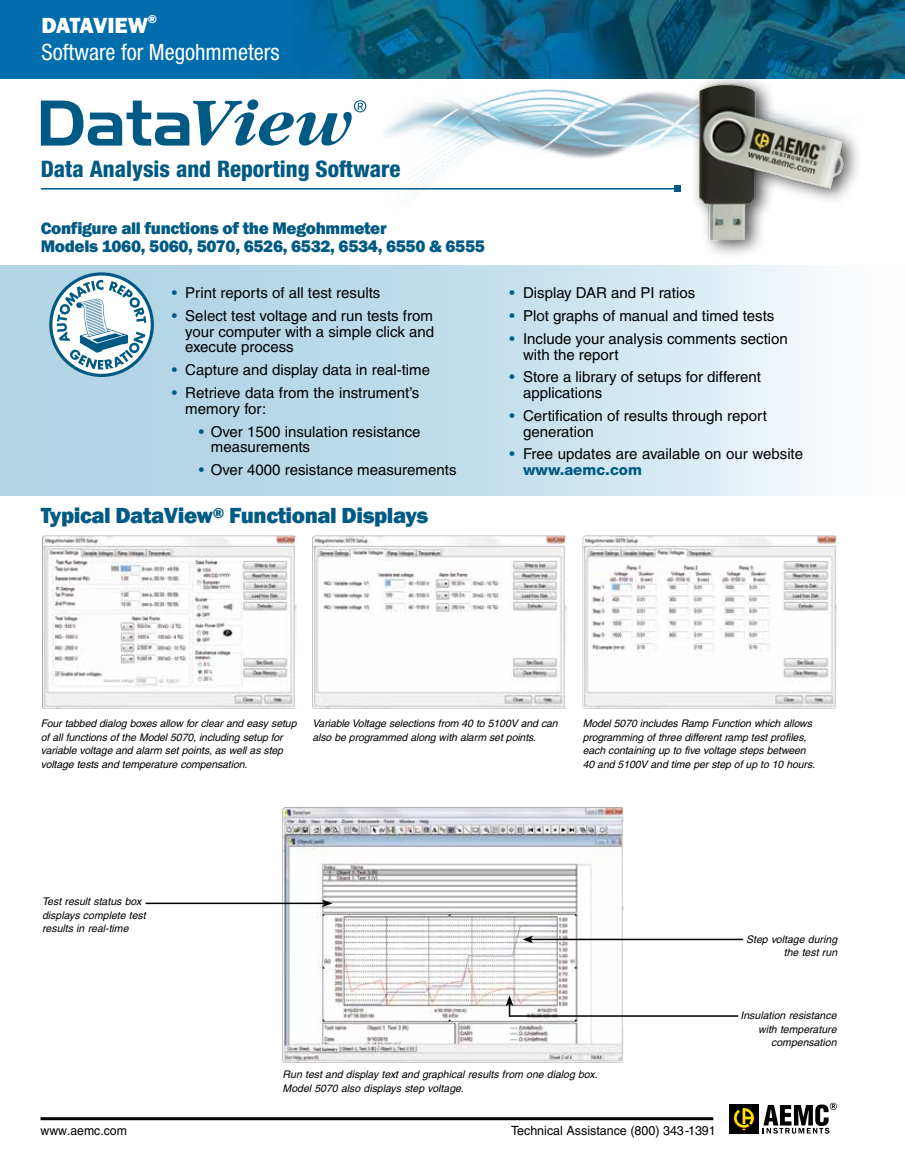
<style>
.page{position:relative;width:905px;height:1175px;background:#fff}
.page>*{position:absolute;margin:0;border:0;box-sizing:border-box;transform-origin:0 0}
.t1{font:800 condensed 22.8px "Helvetica Neue";color:#005a84}
.t2{font:800 22.5px "Franklin Gothic";letter-spacing:-.02em;color:#005a84}
.t3{font:condensed 22.5px "Helvetica Neue";color:#fff}
.t4{font:800 22.5px "Franklin Gothic";letter-spacing:-.02em;color:#fff}
.t5{font:800 17.25px/18px "Franklin Gothic";letter-spacing:-.02em;color:#005a84}
.t6{font:15px/15.8px "Helvetica";color:#000}
.t7{font:800 15px "Helvetica Neue";color:#005a84}
.t8{font:12.75px "Helvetica";color:#000}
.t9{font:italic 10.5px/13.5px "Helvetica";letter-spacing:-.01em;color:#000}
.s1{color:#005a84}
</style>
<div class="page">
<svg style="left:762px;top:1102px;width:74px;height:31px"></svg>
<div style="left:729px;top:1104px;width:29px;height:29px;background:#000"></div>
<svg style="left:734px;top:1108px;width:20px;height:22px"></svg>
<hr style="left:40px;top:1117px;width:673px;height:3px;background:#000">
<img style="left:0;top:0;width:904px;height:78px">
<img style="left:382px;top:75px;width:519px;height:123px">
<img style="left:582px;top:535px;width:255px;height:174px">
<img style="left:312px;top:535px;width:254px;height:174px">
<img style="left:42px;top:535px;width:254px;height:174px">
<svg style="left:0;top:265px;width:815px;height:230px;background:#c5dfec"></svg>
<img style="left:282px;top:807px;width:342px;height:255px">
<svg style="left:505px;top:995px;width:8px;height:21px"></svg>
<hr style="left:509px;top:1015px;width:229px;height:1px;background:#000">
<hr style="left:530px;top:938px;width:213px;height:2px;background:#000">
<svg style="left:522px;top:935px;width:11px;height:8px"></svg>
<hr style="left:146px;top:902px;width:178px;height:2px;background:#000">
<svg style="left:322px;top:899px;width:10px;height:8px"></svg>
<svg style="left:52px;top:275px;width:99px;height:99px"></svg>
<div style="left:49px;top:272px;width:105px;height:105px;border:3px solid #005a84;border-radius:50%"></div>
<svg style="left:57px;top:280px;width:89px;height:89px"></svg>
<hr style="left:41px;top:188px;width:636px;height:1px;background:#005a84">
<svg style="left:674px;top:186px;width:6px;height:6px"></svg>
<svg style="left:41px;top:99px;width:325px;height:47px"></svg>
<div style="left:690px;top:73px;width:174px;height:185px;background:#000;opacity:.72"></div>
<img style="left:686px;top:80px;width:164px;height:187px">
<h2 class="t4" style="left:41px;top:11px;width:117px">DATAVIEW<sup>®</sup></h2>
<h2 class="t3" style="left:41px;top:39px;width:240px">Software for Megohmmeters</h2>
<h1 class="t1" style="left:41px;top:155px;width:361px">Data Analysis and Reporting Software</h1>
<h3 class="t5" style="left:41px;top:219px;width:445px">Configure all functions of the Megohmmeter<br>Models 1060, 5060, 5070, 6526, 6532, 6534, 6550 &amp; 6555</h3>
<h3 class="t6" style="left:172px;top:285px;width:210px"><span class="s1">•</span> Print reports of all test results</h3>
<h3 class="t6" style="left:185px;top:308px;width:250px;text-align:justify;text-indent:-14px"><span class="s1">•</span> Select test voltage and run tests from your computer with a simple click and execute process</h3>
<h3 class="t6" style="left:172px;top:362px;width:260px"><span class="s1">•</span> Capture and display data in real-time</h3>
<h3 class="t6" style="left:185px;top:385px;width:235px;text-indent:-14px"><span class="s1">•</span> Retrieve data from the instrument’s memory for:</h3>
<h3 class="t6" style="left:211px;top:423px;width:211px;text-indent:-12px"><span class="s1">•</span> Over 1500 insulation resistance measurements</h3>
<h3 class="t6" style="left:199px;top:462px;width:259px"><span class="s1">•</span> Over 4000 resistance measurements</h3>
<h2 class="t2" style="left:41px;top:501px;width:389px">Typical DataView<sup>®</sup> Functional Displays</h2>
<h3 class="t6" style="left:509px;top:285px;width:187px"><span class="s1">•</span> Display DAR and PI ratios</h3>
<h3 class="t6" style="left:509px;top:308px;width:266px"><span class="s1">•</span> Plot graphs of manual and timed tests</h3>
<h3 class="t6" style="left:523px;top:330px;width:266px;text-indent:-14px"><span class="s1">•</span> Include your analysis comments section with the report</h3>
<h3 class="t6" style="left:523px;top:369px;width:239px;text-indent:-14px"><span class="s1">•</span> Store a library of setups for different applications</h3>
<h3 class="t6" style="left:523px;top:407px;width:245px;text-indent:-14px"><span class="s1">•</span> Certification of results through report generation</h3>
<h3 class="t6" style="left:509px;top:446px;width:295px"><span class="s1">•</span> Free updates are available on our website</h3>
<h3 class="t7" style="left:523px;top:461px;width:120px">www.aemc.com</h3>
<p class="t9" style="left:41px;top:717px;width:257px">Four tabbed dialog boxes allow for clear and easy setup of all functions of the Model 5070, including setup for variable voltage and alarm set points, as well as step voltage tests and temperature compensation.</p>
<p class="t9" style="left:312px;top:717px;width:247px">Variable Voltage selections from 40 to 5100V and can also be programmed along with alarm set points.</p>
<p class="t9" style="left:582px;top:717px;width:234px">Model 5070 includes Ramp Function which allows programming of three different ramp test profiles, each containing up to five voltage steps between 40 and 5100V and time per step of up to 10 hours.</p>
<p class="t9" style="left:42px;top:895px;width:105px">Test result status box displays complete test results in real-time</p>
<p class="t9" style="left:746px;top:932px;width:92px;text-align:right">Step voltage during the test run</p>
<p class="t9" style="left:740px;top:1008px;width:98px;text-align:right">Insulation resistance with temperature compensation</p>
<p class="t9" style="left:282px;top:1067px;width:316px">Run test and display text and graphical results from one dialog box.<br>Model 5070 also displays step voltage.</p>
<p class="t8" style="left:511px;top:1122px;width:206px">Technical Assistance (800) 343-1391</p>
</div>
